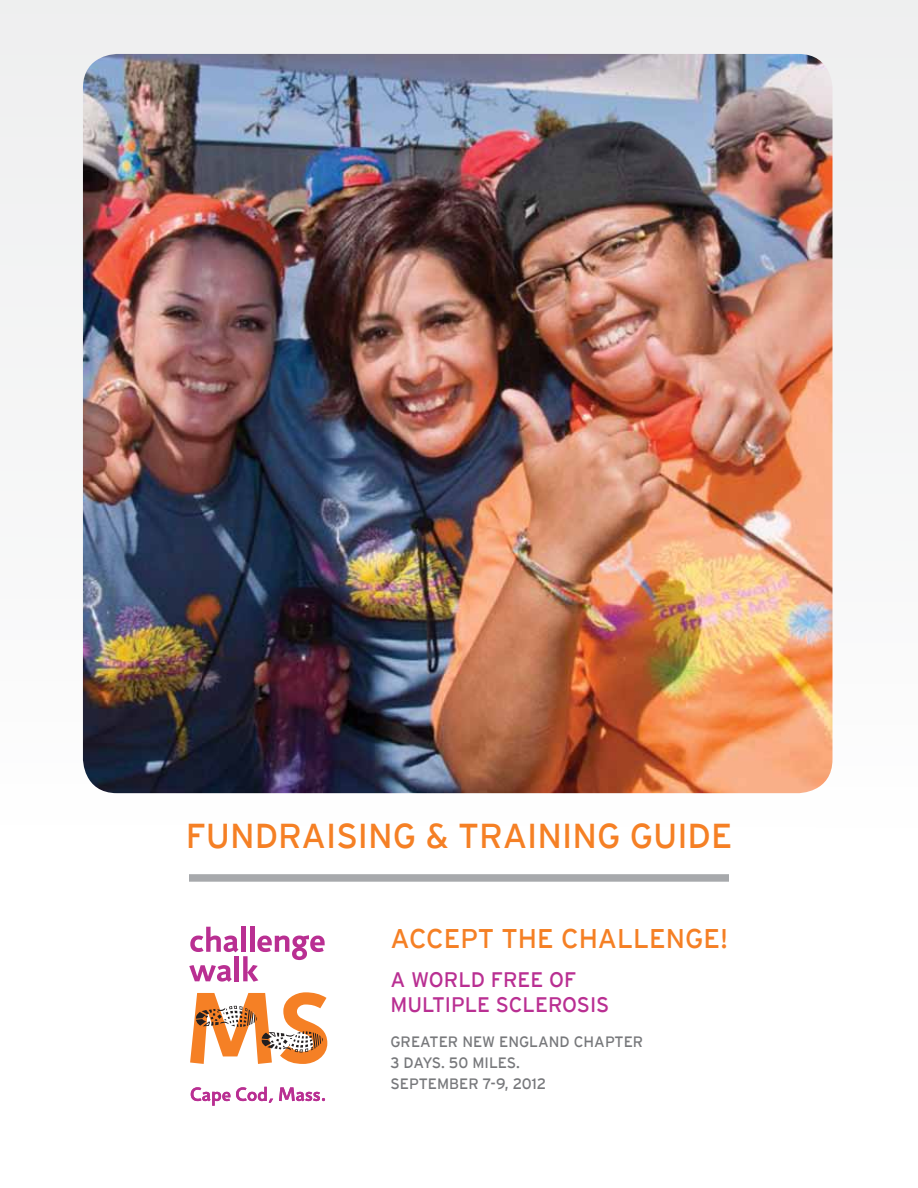
<style>
.page{position:relative;width:918px;height:1188px;background:#fff}
.page>*{position:absolute;margin:0;border:0;box-sizing:border-box;transform-origin:0 0}
.t1{font:34.5px "Interstate";color:#f58025}
.t2{font:27px "Interstate";color:#f58025}
.t3{font:21px/25.2px "Interstate";color:#b92f92}
.t4{font:15px/21px "Interstate";color:#77787b}
</style>
<div class="page">
<div style="left:0;top:0;width:918px;height:882px;background:#f7f7f7"></div>
<svg style="left:191px;top:1087px;width:39px;height:19px"></svg>
<svg style="left:236px;top:1087px;width:37px;height:16px"></svg>
<svg style="left:279px;top:1087px;width:46px;height:14px"></svg>
<svg style="left:189px;top:927px;width:136px;height:55px"></svg>
<svg style="left:190px;top:992px;width:137px;height:72px"></svg>
<img style="left:83px;top:54px;width:749px;height:739px">
<div style="left:189px;top:874px;width:540px;height:8px;background:#a7a9ac"></div>
<h1 class="t1" style="left:186px;top:817px;width:548px">FUNDRAISING &amp; TRAINING GUIDE</h1>
<h2 class="t2" style="left:390px;top:924px;width:339px">ACCEPT THE CHALLENGE!</h2>
<h3 class="t3" style="left:390px;top:967px;width:220px">A WORLD FREE OF<br>MULTIPLE SCLEROSIS</h3>
<p class="t4" style="left:390px;top:1031px;width:254px">GREATER NEW ENGLAND CHAPTER<br>3 DAYS. 50 M ILES.<br>SEPTEM BER 7-9, 2012</p>
</div>
